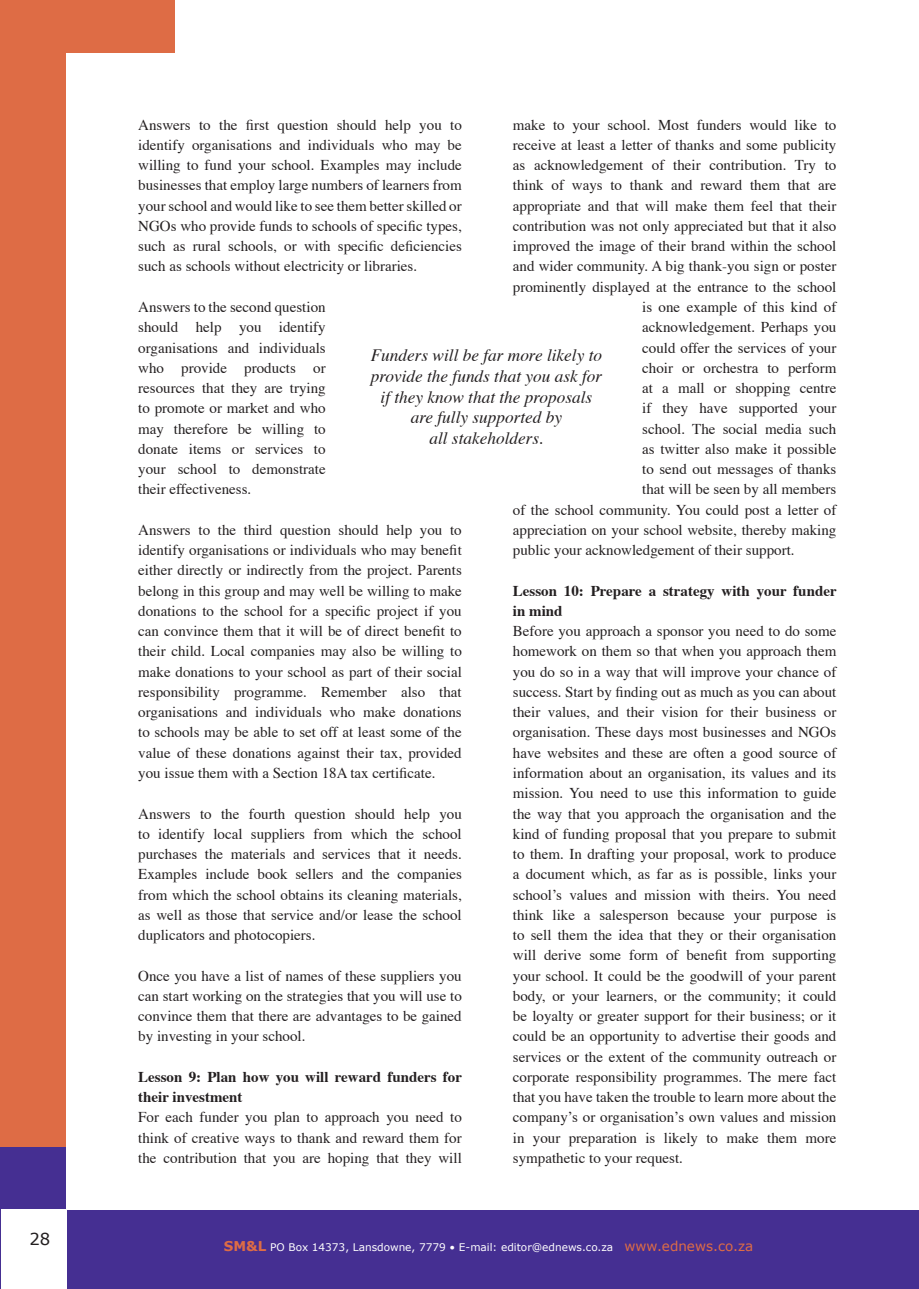
<style>
.page{position:relative;width:919px;height:1289px;background:#fff}
.page>*{position:absolute;margin:0;border:0;box-sizing:border-box;transform-origin:0 0}
.t1{font:italic 17.25px/20.7px "Times";color:#231f20;text-align:center}
.t2{font:16.5px "Verdana";color:#231f20}
.t3{font:15px/20.2px "Times";color:#231f20;text-align:justify}
.t4{font:700 15px/20.2px "Times";color:#231f20}
.t5{font:10.5px "Verdana";color:#fff}
.s1{font-weight:700;font-size:13.5px;color:#de6c45}
.s2{font-size:13.5px;color:#de6c45}
</style>
<div class="page">
<div style="left:0;top:0;width:174px;height:1288px;background:#de6c45"></div>
<div style="left:0;top:1147px;width:72px;height:141px;background:#452f92"></div>
<div style="left:0;top:1209px;width:918px;height:79px;background:#452f92"></div>
<div style="left:67px;top:53px;width:851px;height:1156px;background:#fff"></div>
<div style="left:1px;top:1209px;width:66px;height:79px;background:#fff"></div>
<p class="t2" style="left:29px;top:1227px;width:22px">28</p>
<p class="t3" style="left:138px;top:113px;width:325px">Answers to the first question should help you to identify organisations and individuals who may be willing to fund your school. Examples may include businesses that employ large numbers of learners from your school and would like to see them better skilled or NGOs who provide funds to schools of specific types, such as rural schools, or with specific deficiencies such as schools without electricity or libraries.</p>
<p class="t3" style="left:138px;top:295px;width:189px">Answers to the second question should help you identify organisations and individuals who provide products or resources that they are trying to promote or market and who may therefore be willing to donate items or services to your school to demonstrate their effectiveness.</p>
<p class="t3" style="left:138px;top:518px;width:325px">Answers to the third question should help you to identify organisations or individuals who may benefit either directly or indirectly from the project. Parents belong in this group and may well be willing to make donations to the school for a specific project if you can convince them that it will be of direct benefit to their child. Local companies may also be willing to make donations to your school as part of their social responsibility programme. Remember also that organisations and individuals who make donations to schools may be able to set off at least some of the value of these donations against their tax, provided you issue them with a Section 18A tax certificate.</p>
<p class="t3" style="left:138px;top:802px;width:325px">Answers to the fourth question should help you to identify local suppliers from which the school purchases the materials and services that it needs.<br>Examples include book sellers and the companies from which the school obtains its cleaning materials, as well as those that service and/or lease the school duplicators and photocopiers.</p>
<p class="t3" style="left:138px;top:964px;width:325px">Once you have a list of names of these suppliers you can start working on the strategies that you will use to convince them that there are advantages to be gained by investing in your school.</p>
<p class="t4" style="left:138px;top:1065px;width:325px">Lesson 9: Plan how you will reward funders for their investment</p>
<p class="t3" style="left:138px;top:1105px;width:325px">For each funder you plan to approach you need to think of creative ways to thank and reward them for the contribution that you are hoping that they will</p>
<p class="t3" style="left:513px;top:113px;width:325px">make to your school. Most funders would like to</p>
<p class="t3" style="left:513px;top:133px;width:325px">receive at least a letter of thanks and some publicity</p>
<p class="t3" style="left:513px;top:154px;width:325px">as acknowledgement of their contribution. Try to</p>
<p class="t3" style="left:513px;top:174px;width:325px">think of ways to thank and reward them that are</p>
<p class="t3" style="left:513px;top:194px;width:325px">appropriate and that will make them feel that their</p>
<p class="t3" style="left:513px;top:214px;width:325px">contribution was not only appreciated but that it also</p>
<p class="t3" style="left:513px;top:235px;width:325px">improved the image of their brand within the school</p>
<p class="t3" style="left:513px;top:255px;width:325px">and wider community. A big thank-you sign or poster</p>
<p class="t3" style="left:513px;top:275px;width:325px">prominently displayed at the entrance to the school</p>
<p class="t3" style="left:642px;top:295px;width:196px">is one example of this kind of</p>
<p class="t3" style="left:642px;top:316px;width:196px">acknowledgement. Perhaps you</p>
<p class="t3" style="left:642px;top:336px;width:196px">could offer the services of your</p>
<p class="t3" style="left:642px;top:356px;width:196px">choir or orchestra to perform</p>
<p class="t3" style="left:642px;top:376px;width:196px">at a mall or shopping centre</p>
<p class="t3" style="left:642px;top:397px;width:196px">if they have supported your</p>
<p class="t3" style="left:642px;top:417px;width:196px">school. The social media such</p>
<p class="t3" style="left:642px;top:437px;width:196px">as twitter also make it possible</p>
<p class="t3" style="left:642px;top:457px;width:196px">to send out messages of thanks</p>
<p class="t3" style="left:642px;top:478px;width:196px">that will be seen by all members</p>
<p class="t3" style="left:513px;top:498px;width:325px">of the school community. You could post a letter of</p>
<p class="t3" style="left:513px;top:518px;width:325px">appreciation on your school website, thereby making</p>
<p class="t3" style="left:513px;top:538px;width:283px">public your acknowledgement of their support.</p>
<p class="t4" style="left:513px;top:579px;width:325px">Lesson 10: Prepare a strategy with your funder in mind</p>
<p class="t3" style="left:513px;top:619px;width:325px">Before you approach a sponsor you need to do some homework on them so that when you approach them you do so in a way that will improve your chance of success. Start by finding out as much as you can about their values, and their vision for their business or organisation. These days most businesses and NGOs have websites and these are often a good source of information about an organisation, its values and its mission. You need to use this information to guide the way that you approach the organisation and the kind of funding proposal that you prepare to submit to them. In drafting your proposal, work to produce a document which, as far as is possible, links your school’s values and mission with theirs. You need think like a salesperson because your purpose is to sell them the idea that they or their organisation will derive some form of benefit from supporting your school. It could be the goodwill of your parent body, or your learners, or the community; it could be loyalty or greater support for their business; or it could be an opportunity to advertise their goods and services or the extent of the community outreach or corporate responsibility programmes. The mere fact that you have taken the trouble to learn more about the company’s or organisation’s own values and mission in your preparation is likely to make them more sympathetic to your request.</p>
<p class="t1" style="left:371px;top:344px;width:233px">Funders will be far more likely to provide the funds that you ask for if they know that the proposals are fully supported by<br>all stakeholders.</p>
<p class="t5" style="left:224px;top:1239px;width:531px"><span class="s1">SM&amp;L</span> PO Box 14373, Lansdowne, 7779 • E-mail: editor@ednews.co.za <span class="s2">www.ednews.co.za</span></p>
</div>
